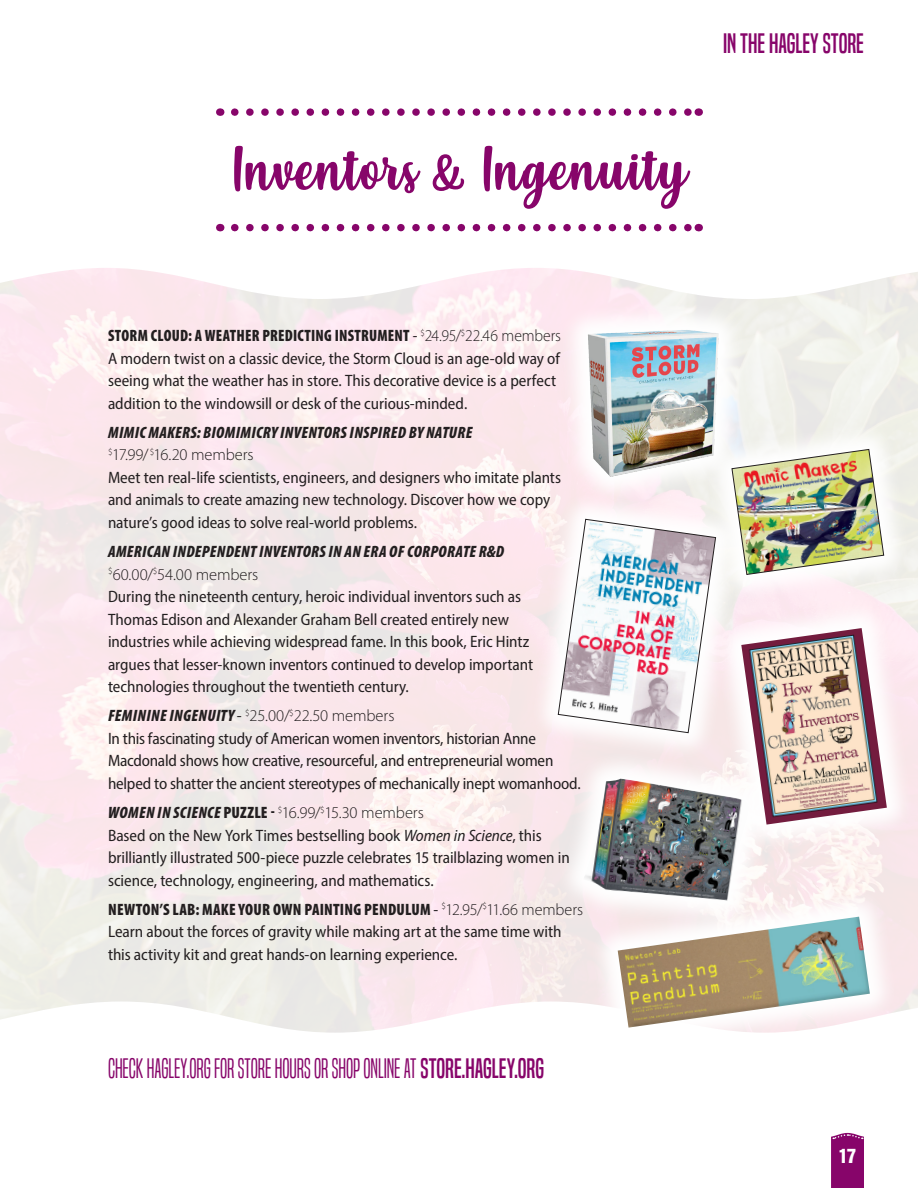
<style>
.page{position:relative;width:918px;height:1188px;background:#fff}
.page>*{position:absolute;margin:0;border:0;box-sizing:border-box;transform-origin:0 0}
.t1{font:60px "Misses";letter-spacing:.01em;color:#87056a}
.box_1{font:26.25px "Built Titling Lt";letter-spacing:-.005em;color:#87056a}
.t2{font:26.25px "Built Titling Rg";color:#87056a}
.t3{font:18px "Helvetica Inserat LT Std";color:#fff}
.story_text{font:semi-condensed 16.5px/22.5px "Myriad Pro";letter-spacing:-.005em;color:#231f20}
.story_text-2{font:semi-condensed 16.5px/22.5px "Myriad Pro";letter-spacing:-.005em;color:#231f20;scale:.95 1}
.s1{font-weight:900;font-stretch:condensed}
.s2{font-weight:300;font-stretch:normal}
.s3{font-weight:900;font-style:italic;font-stretch:condensed}
.s4{font-style:italic}
.s5{font-family:"Built Titling Rg"}
</style>
<div class="page">
<svg style="left:831px;top:1133px;width:33px;height:55px;background:#8b0f70"></svg>
<svg style="left:235px;top:108px;width:456px;height:8px"></svg>
<svg style="left:235px;top:224px;width:456px;height:7px"></svg>
<div style="left:560px;top:302px;width:187px;height:203px;background:linear-gradient(to right,#ffeff5,#f2f5f2)"></div>
<img style="left:588px;top:330px;width:131px;height:147px">
<svg style="left:530px;top:491px;width:183px;height:270px;fill:#fbebee"></svg>
<svg style="left:558px;top:519px;width:155px;height:214px"></svg>
<svg style="left:556px;top:750px;width:221px;height:179px;fill:#f6e6e9"></svg>
<img style="left:571px;top:779px;width:192px;height:140px">
<svg style="left:590px;top:889px;width:308px;height:144px"></svg>
<img style="left:618px;top:917px;width:252px;height:111px">
<svg style="left:704px;top:421px;width:208px;height:182px;fill:#f4f2f0"></svg>
<img style="left:732px;top:449px;width:152px;height:126px">
<svg style="left:713px;top:600px;width:202px;height:252px;fill:#fcebf0"></svg>
<img style="left:741px;top:628px;width:146px;height:197px">
<p class="t2" style="left:723px;top:28px;width:142px">IN THE HAGLEY STORE</p>
<p class="t1" style="left:230px;top:129px;width:459px">Inventors &amp; Ingenuity</p>
<p class="story_text-2" style="left:108px;top:324px;width:478px"><span class="s1">STORM CLOUD: A WEATHER PREDICTING INSTRUMENT</span> - <sup>$</sup><span class="s2">24.95/</span><sup>$</sup><span class="s2">22.46 members </span>A modern twist on a classic device, the Storm Cloud is an age-old way of seeing what the weather has in store. This decorative device is a perfect addition to the windowsill or desk of the curious-minded.</p>
<p class="story_text" style="left:108px;top:421px;width:455px"><span class="s3">MIMIC MAKERS: BIOMIMICRY INVENTORS INSPIRED BY NATURE<br></span><sup>$</sup><span class="s2">17.99/</span><sup>$</sup><span class="s2">16.20 members<br></span>Meet ten real-life scientists, engineers, and designers who imitate plants and animals to create amazing new technology. Discover how we copy nature’s good ideas to solve real-world problems.</p>
<p class="story_text" style="left:108px;top:540px;width:427px"><span class="s3">AMERICAN INDEPENDENT INVENTORS IN AN ERA OF CORPORATE R&amp;D </span><sup>$</sup><span class="s2">60.00/</span><sup>$</sup><span class="s2">54.00 members<br></span>During the nineteenth century, heroic individual inventors such as Thomas Edison and Alexander Graham Bell created entirely new industries while achieving widespread fame. In this book, Eric Hintz argues that lesser-known inventors continued to develop important technologies throughout the twentieth century.</p>
<p class="story_text" style="left:108px;top:704px;width:474px"><span class="s3">FEMININE INGENUITY</span> - <sup>$</sup><span class="s2">25.00/</span><sup>$</sup><span class="s2">22.50 members<br></span>In this fascinating study of American women inventors, historian Anne Macdonald shows how creative, resourceful, and entrepreneurial women helped to shatter the ancient stereotypes of mechanically inept womanhood.</p>
<p class="story_text" style="left:108px;top:801px;width:463px"><span class="s3">WOMEN IN SCIENCE</span> <span class="s1">PUZZLE -</span> <sup>$</sup><span class="s2">16.99/</span><sup>$</sup><span class="s2">15.30 members<br></span>Based on the New York Times bestselling book <span class="s4">Women in Science</span>, this brilliantly illustrated 500-piece puzzle celebrates 15 trailblazing women in science, technology, engineering, and mathematics.</p>
<p class="story_text" style="left:108px;top:898px;width:477px"><span class="s1">NEWTON’S LAB: MAKE YOUR OWN PAINTING PENDULUM</span> - <sup>$</sup><span class="s2">12.95/</span><sup>$</sup><span class="s2">11.66 members<br></span>Learn about the forces of gravity while making art at the same time with this activity kit and great hands-on learning experience.</p>
<p class="box_1" style="left:108px;top:1053px;width:438px">CHECK HAGLEY.ORG FOR STORE HOURS OR SHOP ONLINE AT <span class="s5">STORE.HAGLEY.ORG</span></p>
<p class="t3" style="left:839px;top:1145px;width:19px">17</p>
</div>
